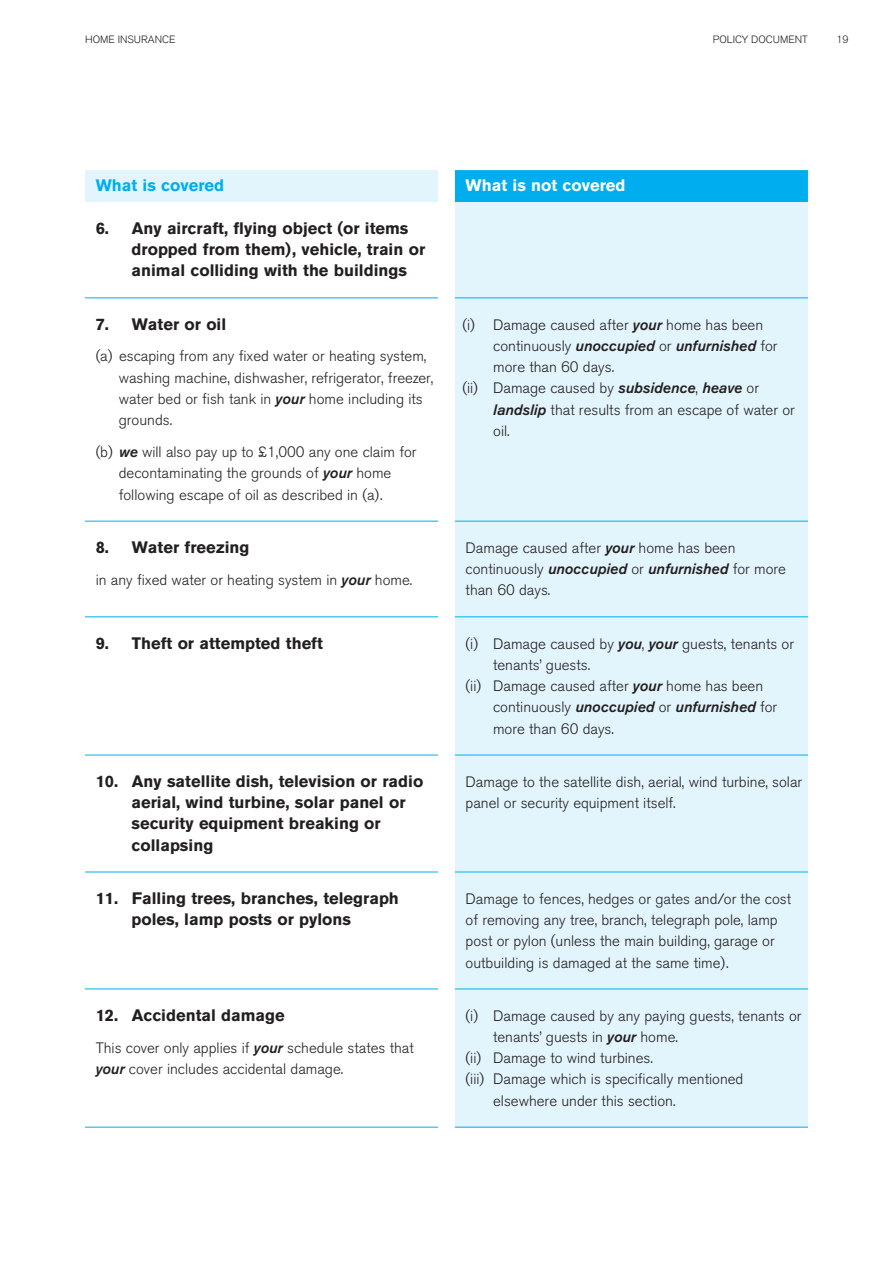
<style>
.page{position:relative;width:893px;height:1263px;background:#fff}
.page>*{position:absolute;margin:0;border:0;box-sizing:border-box;transform-origin:0 0}
.t1{font:700 16.5px/21.3px "Akzidenz Grotesk BQ";color:#231f20}
.t2{font:700 16.5px "Akzidenz Grotesk BQ";color:#fff}
.t3{font:700 16.5px "Akzidenz Grotesk BQ";color:#00aeef}
.t4{font:300 15px/21.3px "Akzidenz Grotesk BQ";color:#231f20}
.t5{font:italic 15px "Akzidenz Grotesk BQ Med";color:#231f20}
.t6{font:300 10.5px "Akzidenz Grotesk BQ";color:#231f20}
.s1{font-family:"Akzidenz Grotesk BQ Med";font-weight:400;font-style:italic}
.s2{font-family:"Akzidenz Grotesk BQ";font-weight:300;font-style:normal}
</style>
<div class="page">
<div style="left:455px;top:202px;width:353px;height:926px;background:#e2f4fc"></div>
<div style="left:85px;top:170px;width:353px;height:32px;background:#e2f4fc"></div>
<hr style="left:85px;top:298px;width:353px;height:1px;background:#00aeef">
<hr style="left:85px;top:521px;width:353px;height:1px;background:#00aeef">
<hr style="left:85px;top:617px;width:353px;height:1px;background:#00aeef">
<hr style="left:85px;top:755px;width:353px;height:1px;background:#00aeef">
<hr style="left:85px;top:872px;width:353px;height:1px;background:#00aeef">
<hr style="left:85px;top:989px;width:353px;height:1px;background:#00aeef">
<hr style="left:85px;top:1127px;width:353px;height:1px;background:#00aeef">
<div style="left:455px;top:170px;width:353px;height:32px;background:#00aeef"></div>
<hr style="left:455px;top:298px;width:353px;height:1px;background:#00aeef">
<hr style="left:455px;top:521px;width:353px;height:1px;background:#00aeef">
<hr style="left:455px;top:617px;width:353px;height:1px;background:#00aeef">
<hr style="left:455px;top:755px;width:353px;height:1px;background:#00aeef">
<hr style="left:455px;top:872px;width:353px;height:1px;background:#00aeef">
<hr style="left:455px;top:989px;width:353px;height:1px;background:#00aeef">
<hr style="left:455px;top:1127px;width:353px;height:1px;background:#00aeef">
<p class="t6" style="left:85px;top:35px;width:92px">HOME INSURANCE</p>
<p class="t6" style="left:713px;top:35px;width:97px">POLICY DOCUMENT</p>
<p class="t6" style="left:836px;top:35px;width:14px">19</p>
<p class="t3" style="left:96px;top:180px;width:130px">What is covered</p>
<p class="t1" style="left:132px;top:219px;width:295px;text-indent:-36px">6. Any aircraft, flying object (or items dropped from them), vehicle, train or animal colliding with the buildings</p>
<p class="t1" style="left:96px;top:315px;width:132px">7. Water or oil</p>
<p class="t4" style="left:119px;top:347px;width:316px;text-indent:-23px">(a) escaping from any fixed water or heating system, washing machine, dishwasher, refrigerator, freezer, water bed or fish tank in <span class="s1">your</span> home including its grounds.</p>
<p class="t4" style="left:119px;top:443px;width:299px;text-indent:-23px">(b) <span class="s1">we</span> will also pay up to £1,000 any one claim for decontaminating the grounds of <span class="s1">your</span> home following escape of oil as described in (a).</p>
<p class="t1" style="left:96px;top:538px;width:155px">8. Water freezing</p>
<p class="t4" style="left:96px;top:571px;width:318px">in any fixed water or heating system in <span class="s1">your</span> home.</p>
<p class="t1" style="left:96px;top:633px;width:229px">9. Theft or attempted theft</p>
<p class="t1" style="left:132px;top:772px;width:293px;text-indent:-36px">10. Any satellite dish, television or radio aerial, wind turbine, solar panel or security equipment breaking or collapsing</p>
<p class="t1" style="left:132px;top:889px;width:269px;text-indent:-36px">11. Falling trees, branches, telegraph poles, lamp posts or pylons</p>
<p class="t1" style="left:96px;top:1006px;width:191px">12. Accidental damage</p>
<p class="t4" style="left:96px;top:1038px;width:320px">This cover only applies if <span class="s1">your</span> schedule states that <span class="s1">your</span> cover includes accidental damage.</p>
<p class="t2" style="left:466px;top:180px;width:161px">What is not covered</p>
<p class="t4" style="left:462px;top:315px;width:302px">(i) Damage caused after <span class="s1">your</span> home has been</p>
<p class="t5" style="left:493px;top:340px;width:286px"><span class="s2">continuously</span> unoccupied <span class="s2">or</span> unfurnished <span class="s2">for</span></p>
<p class="t4" style="left:493px;top:358px;width:122px">more than 60 days.</p>
<p class="t4" style="left:462px;top:379px;width:298px">(ii) Damage caused by <span class="s1">subsidence</span>, <span class="s1">heave</span> or</p>
<p class="t4" style="left:493px;top:400px;width:303px"><span class="s1">landslip</span> that results from an escape of water or</p>
<p class="t4" style="left:493px;top:422px;width:18px">oil.</p>
<p class="t4" style="left:466px;top:539px;width:322px">Damage caused after <span class="s1">your</span> home has been continuously <span class="s1">unoccupied</span> or <span class="s1">unfurnished</span> for more than 60 days.</p>
<p class="t4" style="left:466px;top:634px;width:330px">(i) Damage caused by <span class="s1">you</span>, <span class="s1">your</span> guests, tenants or</p>
<p class="t4" style="left:493px;top:656px;width:99px">tenants’ guests.</p>
<p class="t4" style="left:466px;top:677px;width:299px">(ii) Damage caused after <span class="s1">your</span> home has been</p>
<p class="t5" style="left:493px;top:702px;width:286px"><span class="s2">continuously</span> unoccupied <span class="s2">or</span> unfurnished <span class="s2">for</span></p>
<p class="t4" style="left:493px;top:719px;width:122px">more than 60 days.</p>
<p class="t4" style="left:466px;top:773px;width:338px">Damage to the satellite dish, aerial, wind turbine, solar panel or security equipment itself.</p>
<p class="t4" style="left:466px;top:889px;width:327px">Damage to fences, hedges or gates and/or the cost of removing any tree, branch, telegraph pole, lamp post or pylon (unless the main building, garage or outbuilding is damaged at the same time).</p>
<p class="t4" style="left:466px;top:1006px;width:337px">(i) Damage caused by any paying guests, tenants or</p>
<p class="t4" style="left:493px;top:1028px;width:186px">tenants’ guests in <span class="s1">your</span> home.</p>
<p class="t4" style="left:466px;top:1049px;width:189px">(ii) Damage to wind turbines.</p>
<p class="t4" style="left:466px;top:1070px;width:279px">(iii) Damage which is specifically mentioned</p>
<p class="t4" style="left:493px;top:1091px;width:184px">elsewhere under this section.</p>
</div>
